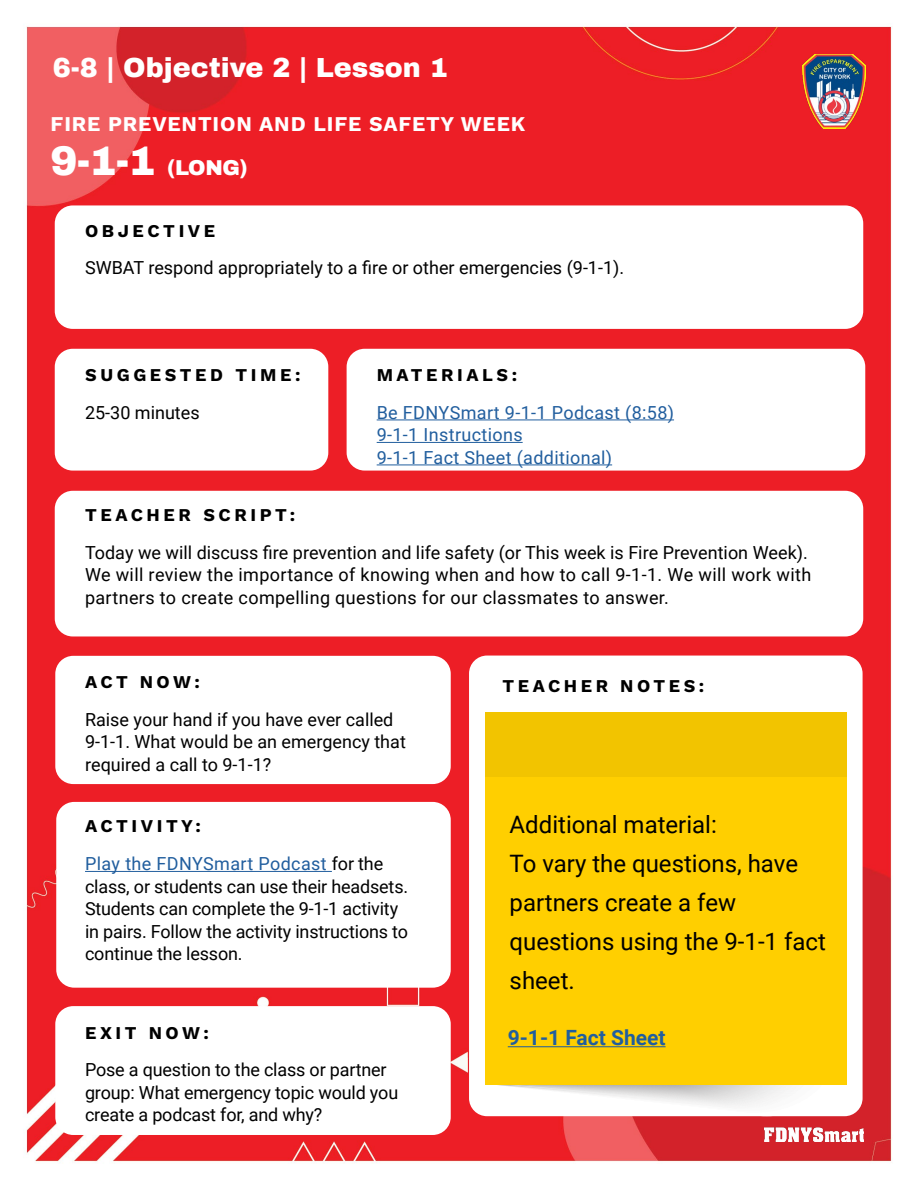
<style>
.page{position:relative;width:918px;height:1188px;background:#fff}
.page>*{position:absolute;margin:0;border:0;box-sizing:border-box;transform-origin:0 0}
.t1{font:900 27px "Archivo";color:#fff}
.t2{font:24px/39px "Roboto";color:#000}
.t3{font:700 21px "Work Sans";letter-spacing:.04em;color:#fff}
.t4{font:700 21px "Roboto";color:#215e9e}
.t5{font:900 21px "Archivo";color:#fff}
.t6{font:18px/22.5px "Roboto";color:#000}
.t7{font:18px/22.5px "Roboto";letter-spacing:.02em;color:#000}
.t8{font:700 18px "Work Sans";letter-spacing:.2em;color:#000}
.t9{font:18px/22.5px "Roboto";letter-spacing:.02em;color:#215e9e}
.s1{font-size:40.5px}
.s2{color:#215e9e}
</style>
<div class="page">
<img style="left:26px;top:26px;width:866px;height:1137px">
<img style="left:765px;top:1128px;width:99px;height:14px">
<img style="left:802px;top:54px;width:63px;height:74px">
<div style="left:347px;top:349px;width:518px;height:122px;background:#fff;border-radius:18px"></div>
<div style="left:55px;top:349px;width:273px;height:122px;background:#fff;border-radius:18px"></div>
<div style="left:55px;top:205px;width:808px;height:124px;background:#fff;border-radius:18px"></div>
<div style="left:55px;top:491px;width:808px;height:145px;background:#fff;border-radius:18px"></div>
<hr style="left:377px;top:419px;width:297px;height:1px;background:#215e9e">
<hr style="left:377px;top:442px;width:146px;height:1px;background:#215e9e">
<hr style="left:377px;top:464px;width:235px;height:1px;background:#215e9e">
<div style="left:55px;top:656px;width:396px;height:128px;background:#fff;border-radius:18px"></div>
<div style="left:55px;top:1006px;width:396px;height:129px;background:#fff;border-radius:18px"></div>
<div style="left:56px;top:802px;width:395px;height:186px;background:#fff;border-radius:18px"></div>
<div style="left:469px;top:656px;width:394px;height:460px;background:#fff;border-radius:18px"></div>
<hr style="left:85px;top:871px;width:247px;height:1px;background:#215e9e">
<svg style="left:498px;top:1085px;width:295px;height:21px"></svg>
<div style="left:485px;top:712px;width:362px;height:65px;background:#f2c400"></div>
<div style="left:485px;top:777px;width:362px;height:308px;background:#ffcf00"></div>
<hr style="left:508px;top:1046px;width:158px;height:1px;background:#215e9e">
<h1 class="t1" style="left:53px;top:51px;width:397px">6-8 | Objective 2 | Lesson 1</h1>
<p class="t3" style="left:51px;top:112px;width:476px">FIRE PREVENTION AND LIFE SAFETY WEEK</p>
<p class="t5" style="left:51px;top:155px;width:199px"><span class="s1">9-1-1</span> (LONG)</p>
<p class="t8" style="left:85px;top:220px;width:132px">OBJECTIVE</p>
<p class="t6" style="left:85px;top:256px;width:541px">SWBAT respond appropriately to a fire or other emergencies (9-1-1).</p>
<p class="t8" style="left:85px;top:364px;width:217px">SUGGESTED TIME:</p>
<p class="t8" style="left:377px;top:364px;width:142px">MATERIALS:</p>
<p class="t6" style="left:85px;top:400px;width:116px">25-30 minutes</p>
<p class="t9" style="left:377px;top:400px;width:299px">Be FDNYSmart 9-1-1 Podcast (8:58)<br>9-1-1 Instructions<br>9-1-1 Fact Sheet (additional)</p>
<p class="t8" style="left:85px;top:505px;width:212px">TEACHER SCRIPT:</p>
<p class="t7" style="left:85px;top:540px;width:728px">Today we will discuss fire prevention and life safety (or This week is Fire Prevention Week).<br>We will review the importance of knowing when and how to call 9-1-1. We will work with partners to create compelling questions for our classmates to answer.</p>
<p class="t8" style="left:85px;top:671px;width:116px">ACT NOW:</p>
<p class="t6" style="left:85px;top:707px;width:322px">Raise your hand if you have ever called<br>9-1-1. What would be an emergency that required a call to 9-1-1?</p>
<p class="t8" style="left:85px;top:816px;width:117px">ACTIVITY:</p>
<p class="t6" style="left:85px;top:852px;width:325px"><span class="s2">Play the FDNYSmart Podcast</span> for the class, or students can use their headsets.<br>Students can complete the 9-1-1 activity in pairs. Follow the activity instructions to continue the lesson.</p>
<p class="t8" style="left:85px;top:1022px;width:125px">EXIT NOW:</p>
<p class="t6" style="left:85px;top:1058px;width:315px">Pose a question to the class or partner group: What emergency topic would you create a podcast for, and why?</p>
<p class="t8" style="left:502px;top:675px;width:203px">TEACHER NOTES:</p>
<h2 class="t2" style="left:510px;top:804px;width:318px">Additional material:<br>To vary the questions, have partners create a few questions using the 9-1-1 fact sheet.</h2>
<p class="t4" style="left:508px;top:1023px;width:159px">9-1-1 Fact Sheet</p>
</div>
